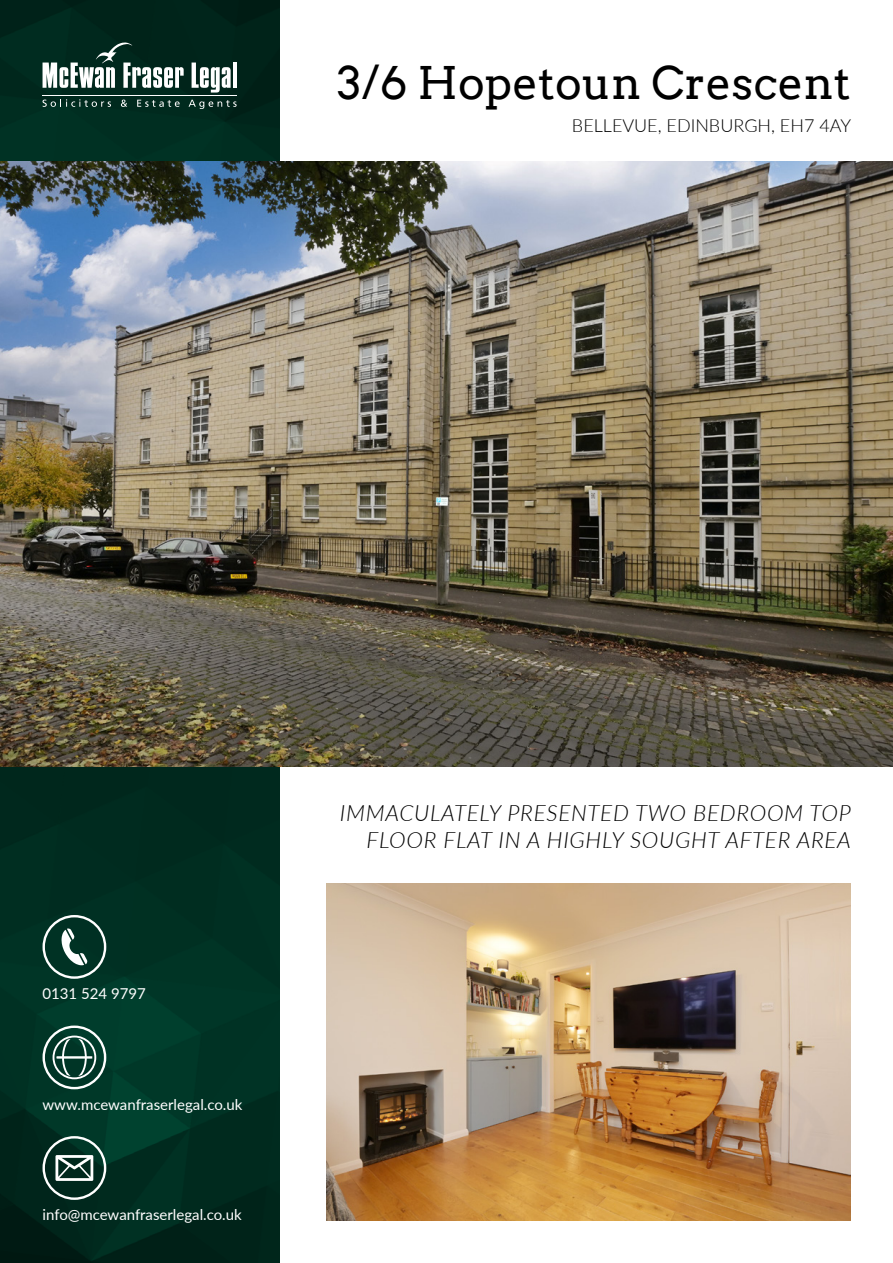
<style>
.page{position:relative;width:893px;height:1263px;background:#fff}
.page>*{position:absolute;margin:0;border:0;box-sizing:border-box;transform-origin:0 0}
.t1{font:45px "Arvo";color:#000}
.t2{font:italic 300 22.5px/27px "Lato";letter-spacing:.03em;color:#000;text-align:right}
.t3{font:300 18px "Lato";color:#000}
.t4{font:15px "Lato";color:#fff}
</style>
<div class="page">
<img style="left:0;top:0;width:279px;height:1263px">
<img style="left:0;top:162px;width:893px;height:605px">
<svg style="left:43px;top:43px;width:141px;height:45px"></svg>
<svg style="left:192px;top:63px;width:39px;height:30px"></svg>
<hr style="left:233px;top:63px;width:4px;height:25px;background:#fff">
<hr style="left:43px;top:95px;width:194px;height:1px;background:#fff">
<svg style="left:43px;top:99px;width:68px;height:8px"></svg>
<svg style="left:121px;top:100px;width:6px;height:7px"></svg>
<svg style="left:137px;top:100px;width:43px;height:7px"></svg>
<svg style="left:189px;top:100px;width:48px;height:9px"></svg>
<img style="left:326px;top:883px;width:524px;height:337px">
<svg style="left:43px;top:915px;width:63px;height:64px;background:#335a4f"></svg>
<svg style="left:43px;top:1025px;width:63px;height:64px;background:#3a6559"></svg>
<svg style="left:43px;top:1136px;width:63px;height:64px;background:#3a5b52"></svg>
<h1 class="t1" style="left:337px;top:55px;width:515px">3/6 Hopetoun Crescent</h1>
<p class="t3" style="left:572px;top:113px;width:281px">BELLEVUE, EDINBURGH, EH7 4AY</p>
<p class="t4" style="left:43px;top:983px;width:105px">0131 524 9797</p>
<p class="t4" style="left:43px;top:1094px;width:201px">www.mcewanfraserlegal.co.uk</p>
<p class="t4" style="left:43px;top:1204px;width:201px">info@mcewanfraserlegal.co.uk</p>
<p class="t2" style="left:340px;top:798px;width:513px">IMMACULATELY PRESENTED TWO BEDROOM TOP<br>FLOOR FLAT IN A HIGHLY SOUGHT AFTER AREA</p>
</div>
